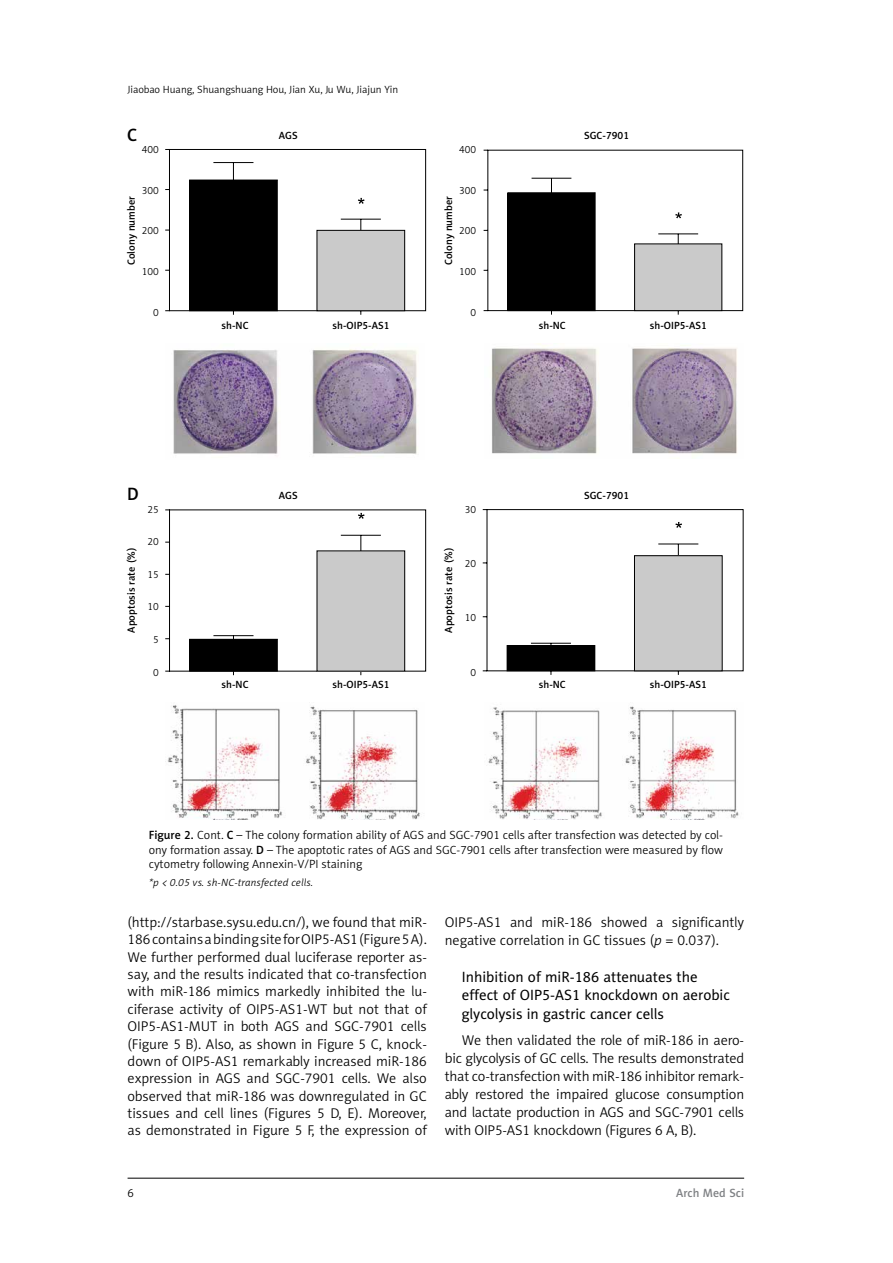
<style>
.page{position:relative;width:893px;height:1263px;background:#fff}
.page>*{position:absolute;margin:0;border:0;box-sizing:border-box;transform-origin:0 0}
.t1{font:18px "Naomi Sans EFN Medium";color:#000}
.t2{font:15px/18.8px "Naomi Sans EFN";color:#000}
.t3{font:14.25px/17.4px "Naomi Sans EFN Light";color:#000;text-align:justify}
.t4{font:12px/14.4px "Naomi Sans EFN Light";color:#000;text-align:justify}
.t5{font:12px "Naomi Sans EFN Medium";color:#808285}
.t6{font:10.5px "Naomi Sans EFN Medium";color:#000}
.t7{font:10.5px "Naomi Sans EFN Light";color:#000}
.t8{font:italic 10.5px "Naomi Sans EFN Light";letter-spacing:.015em;color:#000}
.s1{font-family:"Naomi Sans EFN Medium"}
.s2{font-style:italic}
</style>
<div class="page">
<hr style="left:128px;top:1178px;width:616px;height:1px;background:#000">
<svg style="left:165px;top:149px;width:261px;height:166px"></svg>
<div style="left:317px;top:230px;width:88px;height:81px;background:#cacaca"></div>
<div style="left:317px;top:230px;width:88px;height:81px;border:1px solid #000"></div>
<svg style="left:483px;top:150px;width:260px;height:165px"></svg>
<div style="left:635px;top:244px;width:87px;height:67px;background:#cacaca"></div>
<div style="left:634px;top:244px;width:88px;height:67px;border:1px solid #000"></div>
<img style="left:173px;top:349px;width:244px;height:108px">
<img style="left:491px;top:343px;width:246px;height:111px">
<svg style="left:165px;top:509px;width:261px;height:166px"></svg>
<div style="left:317px;top:551px;width:88px;height:120px;background:#cacaca"></div>
<svg style="left:482px;top:509px;width:262px;height:166px"></svg>
<div style="left:634px;top:556px;width:88px;height:115px;background:#cacaca"></div>
<div style="left:634px;top:555px;width:88px;height:116px;border:1px solid #000"></div>
<img style="left:165px;top:705px;width:255px;height:115px">
<img style="left:488px;top:706px;width:251px;height:114px">
<p class="t7" style="left:128px;top:83px;width:272px">Jiaobao Huang, Shuangshuang Hou, Jian Xu, Ju Wu, Jiajun Yin</p>
<p class="t1" style="left:127px;top:124px;width:12px">C</p>
<p class="t6" style="left:279px;top:130px;width:20px">AGS</p>
<p class="t6" style="left:584px;top:130px;width:47px">SGC-7901</p>
<p class="t7" style="left:142px;top:144px;width:19px">400</p>
<p class="t7" style="left:142px;top:184px;width:19px">300</p>
<p class="t7" style="left:142px;top:225px;width:19px">200</p>
<p class="t7" style="left:142px;top:266px;width:19px">100</p>
<p class="t7" style="left:153px;top:306px;width:7px">0</p>
<p class="t7" style="left:459px;top:144px;width:19px">400</p>
<p class="t7" style="left:459px;top:184px;width:19px">300</p>
<p class="t7" style="left:459px;top:225px;width:19px">200</p>
<p class="t7" style="left:459px;top:266px;width:19px">100</p>
<p class="t7" style="left:471px;top:306px;width:7px">0</p>
<p class="t6" style="left:125px;top:265px;width:70px;rotate:-90deg">Colony number</p>
<p class="t6" style="left:442px;top:265px;width:70px;rotate:-90deg">Colony number</p>
<p class="t6" style="left:222px;top:319px;width:28px">sh-NC</p>
<p class="t6" style="left:333px;top:319px;width:58px">sh-OIP5-AS1</p>
<p class="t6" style="left:539px;top:319px;width:28px">sh-NC</p>
<p class="t6" style="left:650px;top:319px;width:58px">sh-OIP5-AS1</p>
<p class="t1" style="left:127px;top:484px;width:13px">D</p>
<p class="t6" style="left:279px;top:489px;width:20px">AGS</p>
<p class="t6" style="left:584px;top:489px;width:47px">SGC-7901</p>
<p class="t7" style="left:148px;top:503px;width:13px">25</p>
<p class="t7" style="left:148px;top:536px;width:13px">20</p>
<p class="t7" style="left:148px;top:568px;width:13px">15</p>
<p class="t7" style="left:148px;top:601px;width:13px">10</p>
<p class="t7" style="left:153px;top:633px;width:7px">5</p>
<p class="t7" style="left:153px;top:666px;width:7px">0</p>
<p class="t6" style="left:125px;top:632px;width:86px;rotate:-90deg">Apoptosis rate (%)</p>
<p class="t6" style="left:442px;top:632px;width:86px;rotate:-90deg">Apoptosis rate (%)</p>
<p class="t7" style="left:465px;top:503px;width:13px">30</p>
<p class="t7" style="left:465px;top:557px;width:13px">20</p>
<p class="t7" style="left:465px;top:612px;width:13px">10</p>
<p class="t7" style="left:471px;top:666px;width:7px">0</p>
<p class="t6" style="left:222px;top:679px;width:28px">sh-NC</p>
<p class="t6" style="left:333px;top:679px;width:58px">sh-OIP5-AS1</p>
<p class="t6" style="left:539px;top:679px;width:28px">sh-NC</p>
<p class="t6" style="left:650px;top:679px;width:58px">sh-OIP5-AS1</p>
<p class="t4" style="left:149px;top:828px;width:576px"><span class="s1">Figure 2.</span> Cont. <span class="s1">C</span> – The colony formation ability of AGS and SGC-7901 cells after transfection was detected by col&shy;ony formation assay. <span class="s1">D</span> – The apoptotic rates of AGS and SGC-7901 cells after transfection were measured by flow cytometry following Annexin-V/PI staining</p>
<p class="t8" style="left:149px;top:876px;width:166px">*p &lt; 0.05 vs. sh-NC-transfected cells.</p>
<p class="t3" style="left:128px;top:913px;width:301px">(http://starbase.sysu.edu.cn/), we found that miR-186 contains a binding site for OIP5-AS1 (Figure 5 A).<br>We further performed dual luciferase reporter as&shy;say, and the results indicated that co-transfection with miR-186 mimics markedly inhibited the lu&shy;ciferase activity of OIP5-AS1-WT but not that of OIP5-AS1-MUT in both AGS and SGC-7901 cells (Figure 5 B). Also, as shown in Figure 5 C, knock&shy;down of OIP5-AS1 remarkably increased miR-186 expression in AGS and SGC-7901 cells. We also observed that miR-186 was downregulated in GC tissues and cell lines (Figures 5 D, E). Moreover, as demonstrated in Figure 5 F, the expression of</p>
<p class="t3" style="left:445px;top:913px;width:301px;line-height:18px">OIP5-AS1 and miR-186 showed a significantly negative correlation in GC tissues (<span class="s2">p</span> = 0.037).</p>
<p class="t2" style="left:462px;top:967px;width:270px">Inhibition of miR-186 attenuates the effect of OIP5-AS1 knockdown on aerobic glycolysis in gastric cancer cells</p>
<p class="t3" style="left:445px;top:1032px;width:301px;line-height:18px;text-indent:17px">We then validated the role of miR-186 in aero&shy;bic glycolysis of GC cells. The results demonstrated that co-transfection with miR-186 inhibitor remark&shy;ably restored the impaired glucose consumption and lactate production in AGS and SGC-7901 cells with OIP5-AS1 knockdown (Figures 6 A, B).</p>
<p class="t4" style="left:128px;top:1186px;width:8px">6</p>
<p class="t5" style="left:676px;top:1186px;width:69px">Arch Med Sci</p>
</div>
